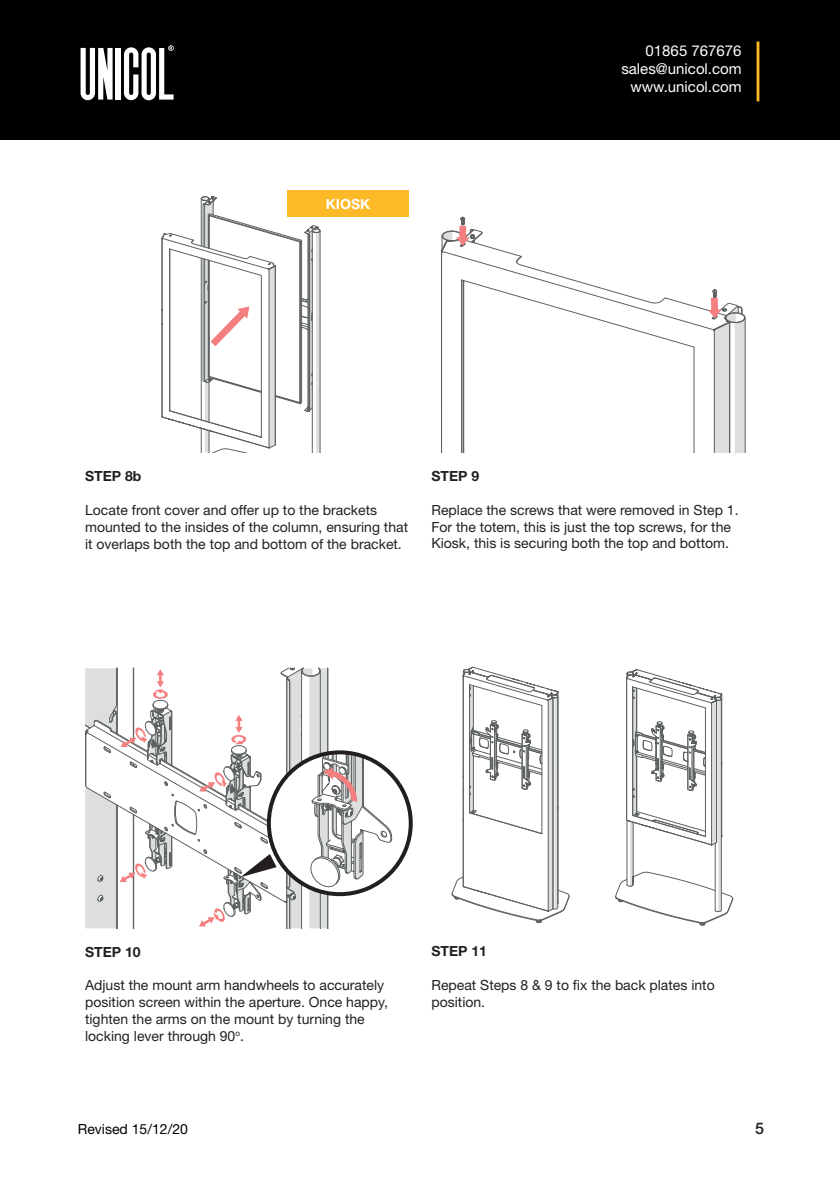
<style>
.page{position:relative;width:840px;height:1191px;background:#fff}
.page>*{position:absolute;margin:0;border:0;box-sizing:border-box;transform-origin:0 0}
.t1{font:500 16px "Helvetica Neue";color:#231f20}
.t2{font:15px/18px "Helvetica Neue";color:#fff;text-align:right}
.t3{font:14px/16.8px "Helvetica Neue";color:#231f20}
.t4{font:700 14px "Helvetica Neue";color:#231f20}
.t5{font:14px "Helvetica Neue";color:#000}
.t6{font:700 14px "Helvetica Neue";color:#fff}
</style>
<div class="page">
<div style="left:0;top:0;width:839px;height:140px;background:#000"></div>
<svg style="left:124px;top:45px;width:49px;height:55px"></svg>
<div style="left:116px;top:48px;width:5px;height:52px;background:#fff"></div>
<svg style="left:80px;top:48px;width:32px;height:52px"></svg>
<hr style="left:756px;top:41px;width:3px;height:60px;background:#fdb927">
<svg style="left:161px;top:196px;width:160px;height:256px"></svg>
<svg style="left:441px;top:244px;width:266px;height:209px"></svg>
<svg style="left:441px;top:217px;width:41px;height:33px"></svg>
<svg style="left:707px;top:289px;width:38px;height:164px"></svg>
<svg style="left:615px;top:669px;width:117px;height:256px"></svg>
<svg style="left:451px;top:666px;width:118px;height:257px"></svg>
<div style="left:287px;top:191px;width:122px;height:26px;background:#fdb927"></div>
<svg style="left:85px;top:667px;width:306px;height:261px"></svg>
<p class="t6" style="left:326px;top:196px;width:46px">KIOSK</p>
<p class="t2" style="left:621px;top:42px;width:122px">01865 767676 sales@unicol.com www.unicol.com</p>
<p class="t4" style="left:85px;top:468px;width:58px">STEP 8b</p>
<p class="t3" style="left:85px;top:501px;width:324px">Locate front cover and offer up to the brackets mounted to the insides of the column, ensuring that it overlaps both the top and bottom of the bracket.</p>
<p class="t4" style="left:431px;top:467px;width:49px">STEP 9</p>
<p class="t3" style="left:431px;top:501px;width:308px">Replace the screws that were removed in Step 1.<br>For the totem, this is just the top screws, for the<br>Kiosk, this is securing both the top and bottom.</p>
<p class="t4" style="left:85px;top:943px;width:57px">STEP 10</p>
<p class="t3" style="left:85px;top:976px;width:304px">Adjust the mount arm handwheels to accurately position screen within the aperture. Once happy, tighten the arms on the mount by turning the locking lever through 90<sup>o</sup>.</p>
<p class="t4" style="left:431px;top:942px;width:57px">STEP 11</p>
<p class="t3" style="left:431px;top:976px;width:284px">Repeat Steps 8 &amp; 9 to fix the back plates into position.</p>
<p class="t5" style="left:78px;top:1120px;width:111px">Revised 15/12/20</p>
<p class="t1" style="left:754px;top:1118px;width:10px">5</p>
</div>
